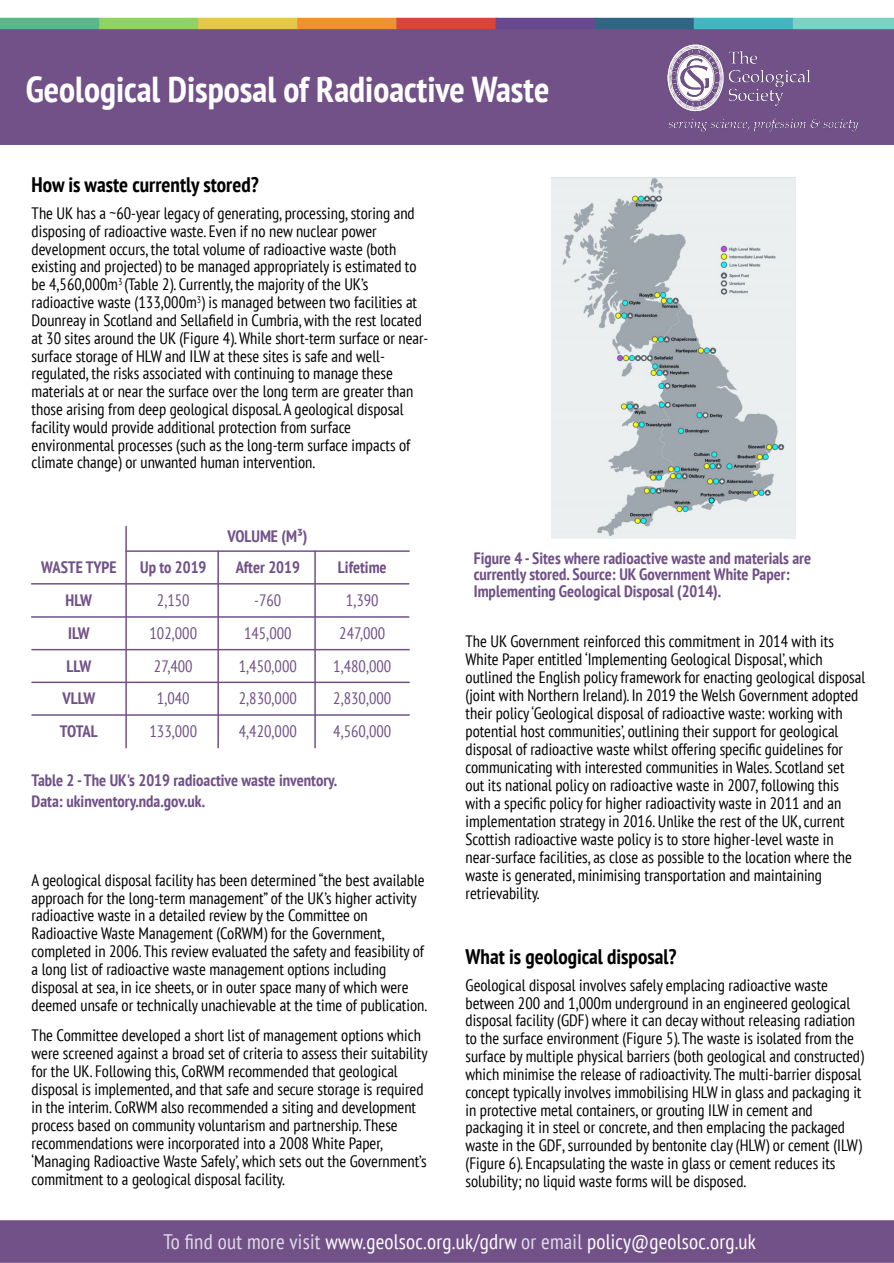
<style>
.page{position:relative;width:894px;height:1263px;background:#fff}
.page>*{position:absolute;margin:0;border:0;box-sizing:border-box;transform-origin:0 0}
.t1{font:700 condensed 36px "PT Sans";color:#fff}
.t2{font:condensed 21px "PT Sans";letter-spacing:.01em;color:#fff}
.t3{font:700 condensed 21px "PT Sans";color:#000}
.t4{font:condensed 16.5px/17.9px "PT Sans";color:#000}
.t5{font:700 condensed 16.5px/32.8px "PT Sans";color:#715188}
.t6{font:condensed 16.5px/32.7px "PT Sans";color:#715188;text-align:center}
.s1{color:#e2dce7}
</style>
<div class="page">
<img style="left:0;top:17px;width:893px;height:1246px">
<img style="left:661px;top:42px;width:201px;height:92px">
<div style="left:0;top:146px;width:893px;height:115px;background:#fff"></div>
<hr style="left:125px;top:526px;width:2px;height:222px;background:#715188">
<hr style="left:217px;top:551px;width:2px;height:197px;background:#715188">
<hr style="left:32px;top:583px;width:376px;height:2px;background:#715188">
<hr style="left:32px;top:616px;width:376px;height:2px;background:#715188">
<hr style="left:32px;top:649px;width:377px;height:1px;background:#715188">
<hr style="left:32px;top:682px;width:377px;height:1px;background:#715188">
<hr style="left:32px;top:714px;width:377px;height:2px;background:#715188">
<hr style="left:126px;top:550px;width:283px;height:2px;background:#715188">
<hr style="left:314px;top:551px;width:2px;height:197px;background:#715188">
<img style="left:551px;top:178px;width:244px;height:360px">
<h1 class="t1" style="left:26px;top:65px;width:525px">Geological Disposal of Radioactive Waste</h1>
<p class="t3" style="left:32px;top:171px;width:228px">How is waste currently stored?</p>
<p class="t4" style="left:32px;top:204px;width:398px">The UK has a ~60-year legacy of generating, processing, storing and disposing of radioactive waste. Even if no new nuclear power development occurs, the total volume of radioactive waste (both existing and projected) to be managed appropriately is estimated to be 4,560,000m<sup>3</sup> (Table 2). Currently, the majority of the UK’s radioactive waste (133,000m<sup>3</sup>) is managed between two facilities at Dounreay in Scotland and Sellafield in Cumbria, with the rest located at 30 sites around the UK (Figure 4).While short-term surface or near&shy;surface storage of HLW and ILW at these sites is safe and well&shy;regulated, the risks associated with continuing to manage these materials at or near the surface over the long term are greater than those arising from deep geological disposal. A geological disposal facility would provide additional protection from surface environmental processes (such as the long-term surface impacts of climate change) or unwanted human intervention.</p>
<p class="t5" style="left:41px;top:550px;width:77px;text-align:center">WASTE TYPE<br>HLW<br>ILW<br>LLW<br>VLLW<br>TOTAL</p>
<p class="t5" style="left:227px;top:520px;width:82px">VOLUME (M³)</p>
<p class="t5" style="left:140px;top:551px;width:68px">Up to 2019</p>
<p class="t5" style="left:235px;top:551px;width:66px">After 2019</p>
<p class="t5" style="left:338px;top:551px;width:50px">Lifetime</p>
<p class="t6" style="left:149px;top:584px;width:49px">2,150<br>102,000<br>27,400<br>1,040<br>133,000</p>
<p class="t6" style="left:239px;top:584px;width:60px">-760<br>145,000<br>1,450,000<br>2,830,000<br>4,420,000</p>
<p class="t6" style="left:346px;top:584px;width:34px">1,390</p>
<p class="t6" style="left:333px;top:617px;width:60px">247,000<br>1,480,000<br>2,830,000<br>4,560,000</p>
<p class="t5" style="left:32px;top:770px;width:307px;line-height:21px">Table 2 -The UK's 2019 radioactive waste inventory.<br>Data: ukinventory.nda.gov.uk.</p>
<p class="t4" style="left:32px;top:871px;width:397px">A geological disposal facility has been determined “the best available approach for the long-term management” of the UK’s higher activity radioactive waste in a detailed review by the Committee on Radioactive Waste Management (CoRWM) for the Government, completed in 2006. This review evaluated the safety and feasibility of a long list of radioactive waste management options including disposal at sea, in ice sheets, or in outer space many of which were deemed unsafe or technically unachievable at the time of publication.</p>
<p class="t4" style="left:32px;top:1025px;width:397px">The Committee developed a short list of management options which were screened against a broad set of criteria to assess their suitability for the UK. Following this, CoRWM recommended that geological disposal is implemented, and that safe and secure storage is required in the interim. CoRWM also recommended a siting and development process based on community voluntarism and partnership. These recommendations were incorporated into a 2008 White Paper, ‘Managing Radioactive Waste Safely’, which sets out the Government’s commitment to a geological disposal facility.</p>
<p class="t5" style="left:473px;top:549px;width:339px;line-height:16.5px">Figure 4 - Sites where radioactive waste and materials are currently stored. Source: UK Government White Paper:<br>Implementing Geological Disposal (2014).</p>
<p class="t4" style="left:465px;top:632px;width:401px">The UK Government reinforced this commitment in 2014 with its White Paper entitled ‘Implementing Geological Disposal’, which outlined the English policy framework for enacting geological disposal (joint with Northern Ireland). In 2019 the Welsh Government adopted their policy ‘Geological disposal of radioactive waste: working with potential host communities’, outlining their support for geological disposal of radioactive waste whilst offering specific guidelines for communicating with interested communities in Wales. Scotland set out its national policy on radioactive waste in 2007, following this with a specific policy for higher radioactivity waste in 2011 and an implementation strategy in 2016. Unlike the rest of the UK, current Scottish radioactive waste policy is to store higher-level waste in near-surface facilities, as close as possible to the location where the waste is generated, minimising transportation and maintaining retrievability.</p>
<p class="t3" style="left:465px;top:943px;width:212px">What is geological disposal?</p>
<p class="t4" style="left:465px;top:976px;width:400px">Geological disposal involves safely emplacing radioactive waste between 200 and 1,000m underground in an engineered geological disposal facility (GDF) where it can decay without releasing radiation to the surface environment (Figure 5). The waste is isolated from the surface by multiple physical barriers (both geological and constructed) which minimise the release of radioactivity. The multi-barrier disposal concept typically involves immobilising HLW in glass and packaging it in protective metal containers, or grouting ILW in cement and packaging it in steel or concrete, and then emplacing the packaged waste in the GDF, surrounded by bentonite clay (HLW) or cement (ILW) (Figure 6). Encapsulating the waste in glass or cement reduces its solubility; no liquid waste forms will be disposed.</p>
<p class="t2" style="left:163px;top:1227px;width:594px"><span class="s1">To find out more visit</span> www.geolsoc.org.uk/gdrw <span class="s1">or email</span> policy@geolsoc.org.uk</p>
</div>
